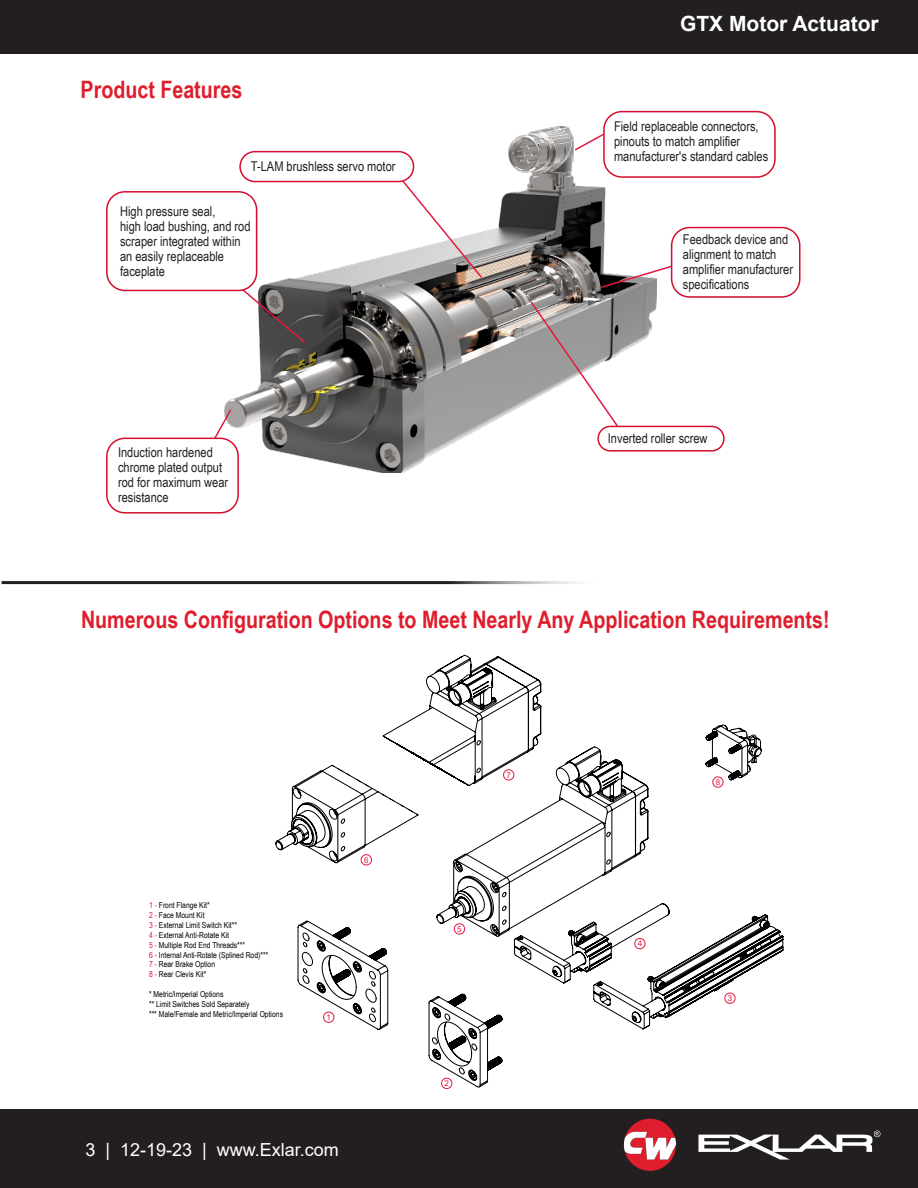
<style>
.page{position:relative;width:918px;height:1188px;background:#fff}
.page>*{position:absolute;margin:0;border:0;box-sizing:border-box;transform-origin:0 0}
.t1{font:700 24px "Arial Narrow";color:#df1e2d}
.t2{font:700 21px "Arial";color:#fff}
.t3{font:18px "Arial";color:#fff}
.t4{font:13.5px/15px "Arial Narrow";color:#231f20}
.t5{font:8.25px/9.9px "Arial Narrow";color:#000}
.t6{font:7.95px "Arial";color:#e3173e}
.s1{color:#e3173e}
</style>
<div class="page">
<div style="left:0;top:1109px;width:918px;height:79px;background:#231f20"></div>
<svg style="left:624px;top:1119px;width:52px;height:52px"></svg>
<svg style="left:698px;top:1131px;width:182px;height:29px"></svg>
<img style="left:225px;top:126px;width:432px;height:346px">
<svg style="left:390px;top:166px;width:94px;height:114px"></svg>
<svg style="left:201px;top:254px;width:106px;height:90px"></svg>
<svg style="left:204px;top:408px;width:29px;height:35px"></svg>
<svg style="left:529px;top:300px;width:95px;height:135px"></svg>
<svg style="left:599px;top:264px;width:76px;height:25px"></svg>
<svg style="left:573px;top:130px;width:30px;height:22px"></svg>
<div style="left:107px;top:192px;width:150px;height:98px;background:#fff;border-radius:18px"></div>
<div style="left:106px;top:191px;width:151px;height:100px;border:2px solid #d30d2b;border-radius:18px"></div>
<div style="left:240px;top:152px;width:174px;height:30px;background:#fff;border-radius:15px"></div>
<div style="left:239px;top:151px;width:175px;height:31px;border:2px solid #d30d2b;border-radius:15px"></div>
<div style="left:107px;top:438px;width:131px;height:75px;background:#fff;border-radius:18px"></div>
<div style="left:106px;top:438px;width:133px;height:76px;border:2px solid #d30d2b;border-radius:18px"></div>
<div style="left:672px;top:228px;width:128px;height:69px;background:#fff;border-radius:18px"></div>
<div style="left:671px;top:227px;width:130px;height:71px;border:2px solid #d30d2b;border-radius:18px"></div>
<div style="left:604px;top:112px;width:171px;height:65px;background:#fff;border-radius:18px"></div>
<div style="left:603px;top:111px;width:173px;height:67px;border:2px solid #d30d2b;border-radius:18px"></div>
<div style="left:598px;top:426px;width:126px;height:25px;background:#fff;border-radius:12px"></div>
<div style="left:597px;top:426px;width:128px;height:26px;border:2px solid #d30d2b;border-radius:12px"></div>
<svg style="left:275px;top:654px;width:509px;height:434px"></svg>
<svg style="left:413px;top:753px;width:9px;height:5px"></svg>
<hr style="left:2px;top:581px;width:610px;height:3px;background:#231f20">
<div style="left:0;top:0;width:918px;height:54px;background:#231f20"></div>
<p class="t1" style="left:81px;top:72px;width:163px">Product Features</p>
<p class="t4" style="left:251px;top:159px;width:146px">T-LAM brushless servo motor</p>
<p class="t4" style="left:120px;top:203px;width:132px">High pressure seal,<br>high load bushing, and rod scraper integrated within an easily replaceable faceplate</p>
<p class="t4" style="left:118px;top:444px;width:96px">Induction hardened</p>
<p class="t4" style="left:118px;top:459px;width:106px">chrome plated output</p>
<p class="t4" style="left:118px;top:474px;width:112px">rod for maximum wear</p>
<p class="t4" style="left:118px;top:489px;width:52px">resistance</p>
<p class="t2" style="left:680px;top:9px;width:200px">GTX Motor Actuator</p>
<p class="t4" style="left:614px;top:118px;width:156px">Field replaceable connectors, pinouts to match amplifier manufacturer's standard cables</p>
<p class="t4" style="left:683px;top:232px;width:112px">Feedback device and alignment to match amplifier manufacturer specifications</p>
<p class="t4" style="left:608px;top:430px;width:101px">Inverted roller screw</p>
<p class="t1" style="left:81px;top:601px;width:750px">Numerous Configuration Options to Meet Nearly Any Application Requirements!</p>
<p class="t5" style="left:149px;top:900px;width:121px"><span class="s1">1 -</span> Front Flange Kit*<br><span class="s1">2 -</span> Face Mount Kit<br><span class="s1">3 -</span> External Limit Switch Kit**<br><span class="s1">4 -</span> External Anti-Rotate Kit<br><span class="s1">5 -</span> Multiple Rod End Threads***<br><span class="s1">6 -</span> Internal Anti-Rotate (Splined Rod)***<br><span class="s1">7 -</span> Rear Brake Option<br><span class="s1">8 -</span> Rear Clevis Kit*</p>
<p class="t5" style="left:149px;top:989px;width:136px">* Metric/Imperial Options<br>** Limit Switches Sold Separately<br>*** Male/Female and Metric/Imperial Options</p>
<p class="t6" style="left:364px;top:854px;width:6px">6</p>
<p class="t6" style="left:327px;top:1012px;width:6px">1</p>
<h3 class="t3" style="left:85px;top:1137px;width:255px">3 | 12-19-23 | www.Exlar.com</h3>
<p class="t6" style="left:506px;top:769px;width:6px">7</p>
<p class="t6" style="left:457px;top:923px;width:6px">5</p>
<p class="t6" style="left:445px;top:1078px;width:6px">2</p>
<p class="t6" style="left:638px;top:938px;width:6px">4</p>
<p class="t6" style="left:716px;top:777px;width:6px">8</p>
<p class="t6" style="left:728px;top:993px;width:6px">3</p>
</div>
